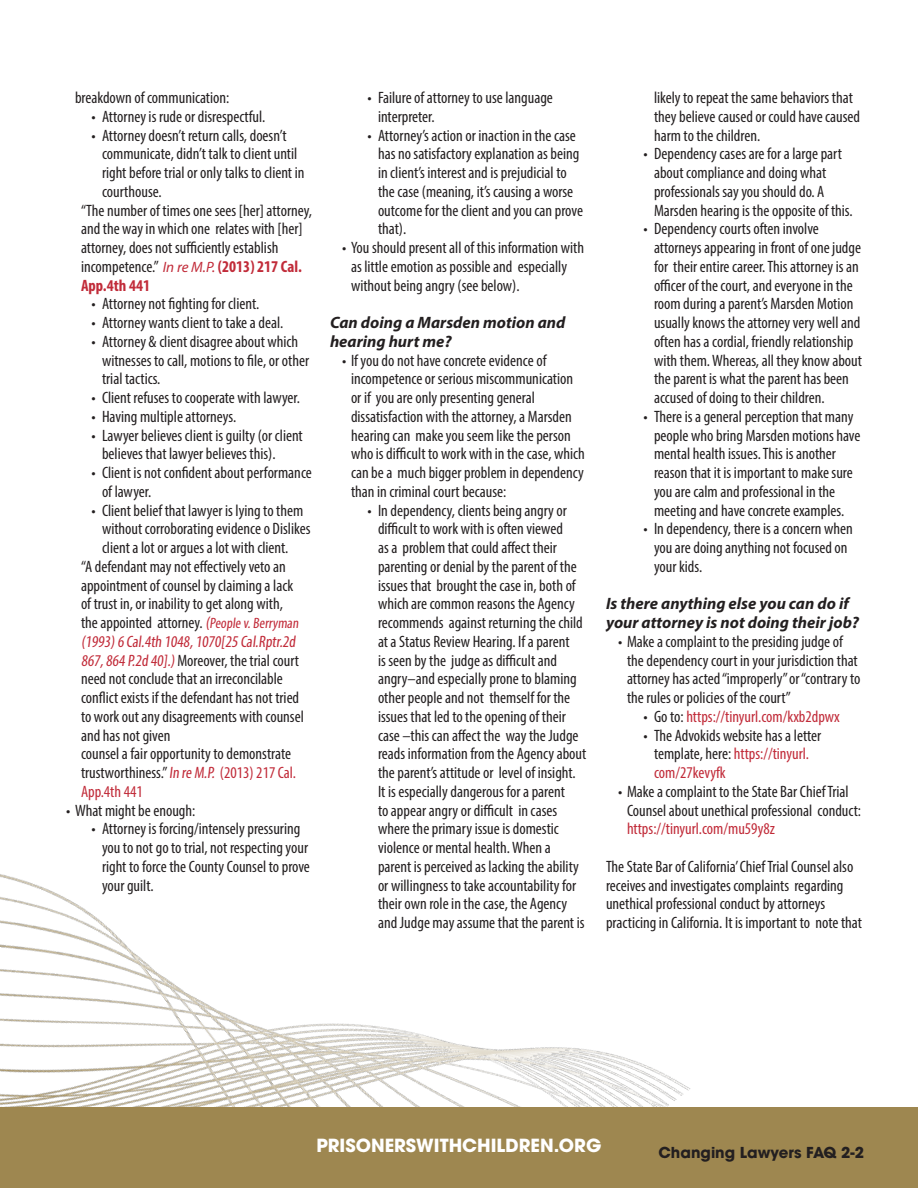
<style>
.page{position:relative;width:918px;height:1188px;background:#fff}
.page>*{position:absolute;margin:0;border:0;box-sizing:border-box;transform-origin:0 0}
.t1{font:700 18px "ITC Avant Garde Pro";color:#fff}
.t2{font:condensed 16.5px/18.8px "Myriad Pro";color:#231f20}
.t3{font:italic 700 16.5px/18.8px "Myriad Pro";color:#231f20}
.t4{font:condensed 16.5px "Myriad Pro";color:#c12b39}
.t5{font:700 15px "ITC Avant Garde Pro";color:#231f20}
.s1{font-style:italic;font-stretch:normal;font-size:15px;color:#c12b39}
.s2{font-weight:700;color:#c12b39}
.s3{color:#c12b39}
.s4{font-size:15px;color:#c12b39}
.s5{color:#231f20}
</style>
<div class="page">
<img style="left:0;top:874px;width:691px;height:233px">
<div style="left:0;top:1107px;width:918px;height:81px;background:#9e8750"></div>
<p class="t2" style="left:75px;top:88px;width:156px">breakdown of communication:</p>
<p class="t2" style="left:92px;top:107px;width:175px">• Attorney is rude or disrespectful.</p>
<p class="t2" style="left:102px;top:126px;width:204px;text-indent:-10px">• Attorney doesn’t return calls, doesn’t communicate, didn’t talk to client until right before trial or only talks to client in courthouse.</p>
<p class="t2" style="left:81px;top:201px;width:232px">“The number of times one sees [her] attorney, and the way in which one relates with [her] attorney, does not sufficiently establish incompetence.” <span class="s1">In re M.P.</span> <span class="s2">(2013) 217 Cal.<br>App.4th 441</span></p>
<p class="t2" style="left:92px;top:294px;width:169px">• Attorney not fighting for client.</p>
<p class="t2" style="left:92px;top:313px;width:193px">• Attorney wants client to take a deal.</p>
<p class="t2" style="left:102px;top:332px;width:209px;text-indent:-10px">• Attorney &amp; client disagree about which witnesses to call, motions to file, or other trial tactics.</p>
<p class="t2" style="left:92px;top:388px;width:210px">• Client refuses to cooperate with lawyer.</p>
<p class="t2" style="left:92px;top:407px;width:146px">• Having multiple attorneys.</p>
<p class="t2" style="left:102px;top:426px;width:202px;text-indent:-10px">• Lawyer believes client is guilty (or client believes that lawyer believes this).</p>
<p class="t2" style="left:102px;top:463px;width:211px;text-indent:-10px">• Client is not confident about performance of lawyer.</p>
<p class="t2" style="left:102px;top:501px;width:210px;text-indent:-10px">• Client belief that lawyer is lying to them without corroborating evidence o Dislikes client a lot or argues a lot with client.</p>
<p class="t2" style="left:81px;top:557px;width:224px">“A defendant may not effectively veto an appointment of counsel by claiming a lack of trust in, or inability to get along with, the appointed attorney. <span class="s3">(</span><span class="s4">People v.Berryman </span><span class="s3">(1993)6 Cal.4th 1048,1070[25 Cal.Rptr.2d 867,864 P.2d 40].)</span>Moreover, the trial court need not conclude that an irreconcilable conflict exists if the defendant has not tried to work out any disagreements with counsel and has not given</p>
<p class="t2" style="left:81px;top:744px;width:217px">counsel a fair opportunity to demonstrate trustworthiness.”<span class="s3">In re M.P. (2013) 217 Cal.<br>App.4th 441</span></p>
<p class="t2" style="left:66px;top:801px;width:131px">• What might be enough:</p>
<p class="t2" style="left:102px;top:819px;width:209px;text-indent:-10px">• Attorney is forcing/intensely pressuring you to not go to trial, not respecting your right to force the County Counsel to prove your guilt.</p>
<p class="t2" style="left:378px;top:88px;width:176px;text-indent:-10px">• Failure of attorney to use language interpreter.</p>
<p class="t2" style="left:378px;top:126px;width:206px;text-indent:-10px">• Attorney’s action or inaction in the case has no satisfactory explanation as being in client’s interest and is prejudicial to the case (meaning, it’s causing a worse outcome for the client and you can prove that).</p>
<p class="t2" style="left:351px;top:238px;width:235px;text-indent:-9px">• You should present all of this information with as little emotion as possible and especially without being angry (see below).</p>
<p class="t3" style="left:330px;top:313px;width:237px">Can doing a Marsden motion and hearing hurt me?</p>
<p class="t2" style="left:351px;top:351px;width:235px;text-indent:-9px">• If you do not have concrete evidence of incompetence or serious miscommunication or if you are only presenting general dissatisfaction with the attorney, a Marsden hearing can make you seem like the person who is difficult to work with in the case, which can be a much bigger problem in dependency than in criminal court because:</p>
<p class="t2" style="left:378px;top:501px;width:210px;text-indent:-10px">• In dependency, clients being angry or difficult to work with is often viewed<br>as a problem that could affect their parenting or denial by the parent of the issues that brought the case in, both of which are common reasons the Agency recommends against returning the child at a Status Review Hearing. If a parent<br>is seen by the judge as difficult and angry–and especially prone to blaming other people and not themself for the issues that led to the opening of their case –this can affect the way the Judge reads information from the Agency about the parent’s attitude or level of insight.<br>It is especially dangerous for a parent<br>to appear angry or difficult in cases where the primary issue is domestic violence or mental health. When a parent is perceived as lacking the ability or willingness to take accountability for their own role in the case, the Agency and Judge may assume that the parent is</p>
<p class="t2" style="left:654px;top:88px;width:208px">likely to repeat the same behaviors that they believe caused or could have caused harm to the children.</p>
<p class="t2" style="left:654px;top:144px;width:200px;text-indent:-10px">• Dependency cases are for a large part about compliance and doing what professionals say you should do. A Marsden hearing is the opposite of this.</p>
<p class="t2" style="left:654px;top:219px;width:210px;text-indent:-10px">• Dependency courts often involve attorneys appearing in front of one judge for their entire career. This attorney is an officer of the court, and everyone in the room during a parent’s Marsden Motion usually knows the attorney very well and often has a cordial, friendly relationship with them. Whereas, all they know about the parent is what the parent has been accused of doing to their children.</p>
<p class="t2" style="left:654px;top:407px;width:208px;text-indent:-10px">• There is a general perception that many people who bring Marsden motions have mental health issues. This is another reason that it is important to make sure you are calm and professional in the meeting and have concrete examples.</p>
<p class="t2" style="left:654px;top:519px;width:200px;text-indent:-10px">• In dependency, there is a concern when you are doing anything not focused on your kids.</p>
<p class="t3" style="left:606px;top:594px;width:255px">Is there anything else you can do if your attorney is not doing their job?</p>
<p class="t2" style="left:627px;top:632px;width:235px;text-indent:-9px">• Make a complaint to the presiding judge of the dependency court in your jurisdiction that attorney has acted “improperly” or “contrary to the rules or policies of the court”</p>
<p class="t4" style="left:644px;top:706px;width:198px"><span class="s5">• Go to:</span> https://tinyurl.com/kxb2dpwx</p>
<p class="t2" style="left:654px;top:726px;width:169px;text-indent:-10px">• The Advokids website has a letter template, here: <span class="s3">https://tinyurl. com/27kevyfk</span></p>
<p class="t2" style="left:627px;top:782px;width:236px;text-indent:-9px">• Make a complaint to the State Bar Chief Trial<br>Counsel about unethical professional conduct: <span class="s3">https://tinyurl.com/mu59y8z</span></p>
<p class="t2" style="left:606px;top:857px;width:257px">The State Bar of California’ Chief Trial Counsel also receives and investigates complaints regarding unethical professional conduct by attorneys practicing in California. It is important to note that</p>
<p class="t1" style="left:316px;top:1133px;width:287px">PRISONERSWITHCHILDREN.ORG</p>
<p class="t5" style="left:658px;top:1143px;width:207px">Changing Lawyers FAQ 2-2</p>
</div>
